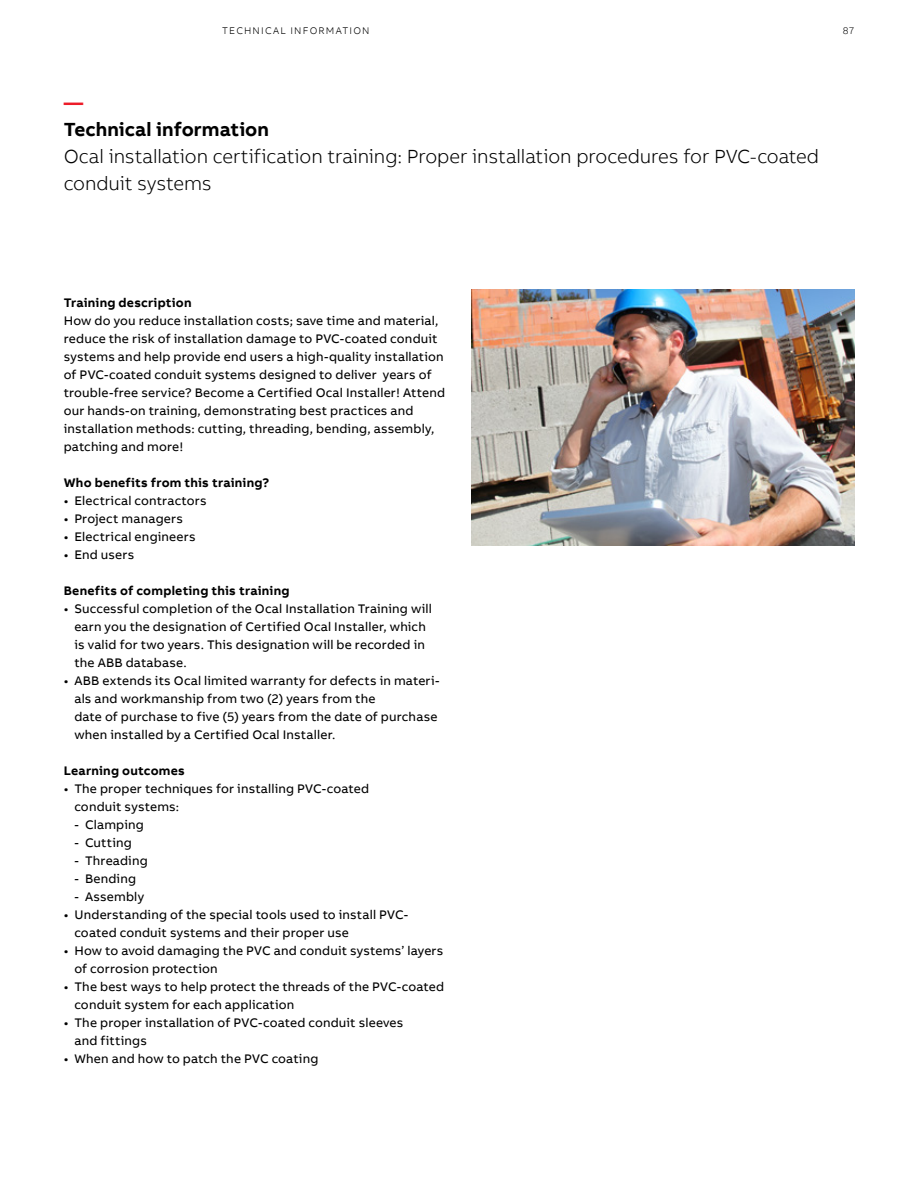
<style>
.page{position:relative;width:918px;height:1188px;background:#fff}
.page>*{position:absolute;margin:0;border:0;box-sizing:border-box;transform-origin:0 0}
.t1{font:300 19.5px/27px "AB Bvoice";letter-spacing:-.005em;color:#000}
.t2{font:700 19.5px "AB Bvoice";letter-spacing:.005em;color:#000}
.t3{font:700 19.5px "AB Bvoice";color:#ed1c29}
.t4{font:12.75px/18px "AB Bvoice";letter-spacing:.015em;color:#000}
.t5{font:700 12.75px "AB Bvoice";letter-spacing:.02em;color:#000}
.t6{font:300 9.9px "AB Bvoice";letter-spacing:.12em;color:#000}
</style>
<div class="page">
<img style="left:471px;top:290px;width:383px;height:255px">
<p class="t6" style="left:222px;top:24px;width:149px">TECHNICAL INFORMATION</p>
<p class="t6" style="left:843px;top:24px;width:13px">87</p>
<h1 class="t3" style="left:64px;top:90px;width:21px">—</h1>
<h1 class="t2" style="left:64px;top:117px;width:207px">Technical information</h1>
<h1 class="t1" style="left:64px;top:143px;width:757px">Ocal installation certification training: Proper installation procedures for PVC-coated conduit systems</h1>
<p class="t5" style="left:64px;top:294px;width:129px">Training description</p>
<p class="t4" style="left:64px;top:312px;width:383px">How do you reduce installation costs; save time and material, reduce the risk of installation damage to PVC-coated conduit systems and help provide end users a high-quality installation of PVC-coated conduit systems designed to deliver years of trouble-free service? Become a Certified Ocal Installer! Attend our hands-on training, demonstrating best practices and installation methods: cutting, threading, bending, assembly, patching and more!</p>
<p class="t5" style="left:64px;top:474px;width:207px">Who benefits from this training?</p>
<p class="t4" style="left:64px;top:492px;width:145px">• Electrical contractors</p>
<p class="t4" style="left:64px;top:510px;width:121px">• Project managers</p>
<p class="t4" style="left:64px;top:528px;width:133px">• Electrical engineers</p>
<p class="t4" style="left:64px;top:546px;width:72px">• End users</p>
<p class="t5" style="left:64px;top:582px;width:227px">Benefits of completing this training</p>
<p class="t4" style="left:74px;top:600px;width:359px;text-indent:-11px">• Successful completion of the Ocal Installation Training will earn you the designation of Certified Ocal Installer, which is valid for two years. This designation will be recorded in the ABB database.</p>
<p class="t4" style="left:74px;top:672px;width:367px;text-indent:-11px">• ABB extends its Ocal limited warranty for defects in materi&shy;als and workmanship from two (2) years from the<br>date of purchase to five (5) years from the date of purchase when installed by a Certified Ocal Installer.</p>
<p class="t5" style="left:64px;top:762px;width:123px">Learning outcomes</p>
<p class="t4" style="left:74px;top:780px;width:296px;text-indent:-11px">• The proper techniques for installing PVC-coated conduit systems:</p>
<p class="t4" style="left:74px;top:816px;width:71px">- Clamping</p>
<p class="t4" style="left:74px;top:834px;width:59px">- Cutting</p>
<p class="t4" style="left:74px;top:852px;width:75px">- Threading</p>
<p class="t4" style="left:74px;top:870px;width:63px">- Bending</p>
<p class="t4" style="left:74px;top:888px;width:71px">- Assembly</p>
<p class="t4" style="left:74px;top:906px;width:335px;text-indent:-11px">• Understanding of the special tools used to install PVC&shy;coated conduit systems and their proper use</p>
<p class="t4" style="left:74px;top:942px;width:371px;text-indent:-11px">• How to avoid damaging the PVC and conduit systems’ layers of corrosion protection</p>
<p class="t4" style="left:74px;top:978px;width:371px;text-indent:-11px">• The best ways to help protect the threads of the PVC-coated conduit system for each application</p>
<p class="t4" style="left:74px;top:1014px;width:331px;text-indent:-11px">• The proper installation of PVC-coated conduit sleeves and fittings</p>
<p class="t4" style="left:64px;top:1050px;width:256px">• When and how to patch the PVC coating</p>
</div>
